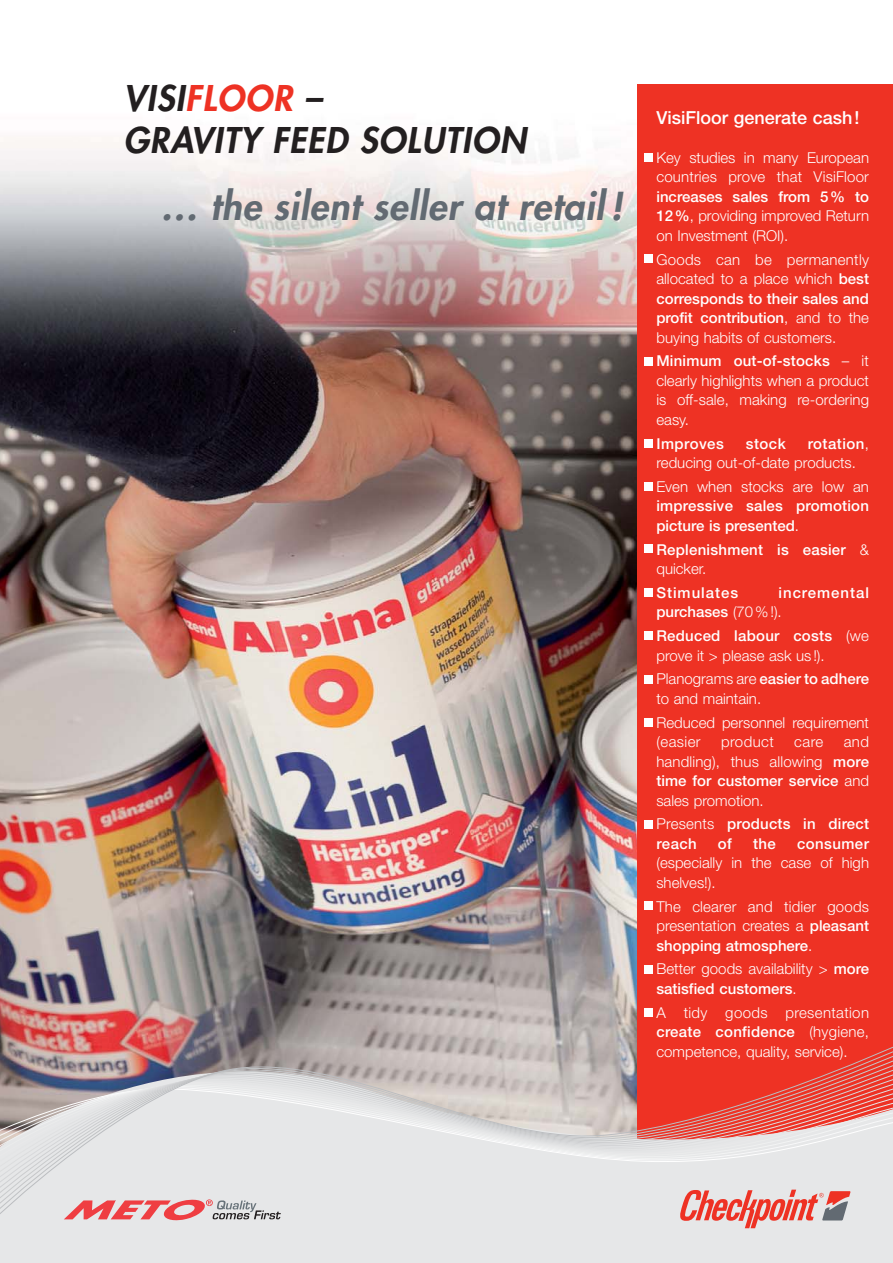
<style>
.page{position:relative;width:893px;height:1263px;background:#fff}
.page>*{position:absolute;margin:0;border:0;box-sizing:border-box;transform-origin:0 0}
.t1{font:italic 800 37.5px "Futura";letter-spacing:.02em;color:#626a72}
.t2{font:italic 800 34.5px/42px "Futura";letter-spacing:.03em;color:#231f20}
.t3{font:500 18px "Helvetica Neue";color:#fff}
.t4{font:300 15px/19.5px "Helvetica Neue";color:#fff}
.t5{font:500 15px/19.5px "Helvetica Neue";letter-spacing:.015em;color:#fff}
.t6{font:500 15px/19.5px "Helvetica Neue";letter-spacing:.055em;color:#fff}
.t7{font:500 15px "Helvetica Neue";letter-spacing:.065em;color:#fff}
.t8{font:300 15px "Helvetica Neue";letter-spacing:.03em;color:#fff}
.s1{color:#ee3224}
.s2{font-weight:500}
.s3{font-weight:300}
</style>
<div class="page">
<img style="left:0;top:84px;width:638px;height:938px">
<div style="left:638px;top:84px;width:255px;height:1179px;background:#ee3224"></div>
<div style="left:644px;top:153px;width:9px;height:9px;background:#fff"></div>
<div style="left:644px;top:255px;width:9px;height:8px;background:#fff"></div>
<div style="left:644px;top:357px;width:9px;height:8px;background:#fff"></div>
<div style="left:644px;top:439px;width:9px;height:8px;background:#fff"></div>
<div style="left:644px;top:482px;width:9px;height:9px;background:#fff"></div>
<div style="left:644px;top:544px;width:9px;height:9px;background:#fff"></div>
<div style="left:644px;top:588px;width:9px;height:9px;background:#fff"></div>
<div style="left:644px;top:631px;width:9px;height:9px;background:#fff"></div>
<div style="left:644px;top:675px;width:9px;height:8px;background:#fff"></div>
<div style="left:644px;top:718px;width:9px;height:8px;background:#fff"></div>
<div style="left:644px;top:820px;width:9px;height:8px;background:#fff"></div>
<div style="left:644px;top:901px;width:9px;height:9px;background:#fff"></div>
<div style="left:644px;top:965px;width:9px;height:8px;background:#fff"></div>
<div style="left:644px;top:1008px;width:9px;height:8px;background:#fff"></div>
<svg style="left:0;top:1022px;width:893px;height:241px;background:#dbc0bf"></svg>
<svg style="left:0;top:1041px;width:893px;height:185px;background:#d9bdbc"></svg>
<svg style="left:678px;top:1189px;width:173px;height:39px"></svg>
<svg style="left:64px;top:1199px;width:217px;height:21px;background:#dba1a3"></svg>
<h2 class="t2" style="left:123px;top:80px;width:404px">VISI<span class="s1">FLOOR</span> –<br>GRAVITY FEED SOLUTION</h2>
<h1 class="t1" style="left:161px;top:188px;width:464px">… the silent seller at retail !</h1>
<p class="t3" style="left:656px;top:111px;width:205px">VisiFloor generate cash !</p>
<p class="t4" style="left:656px;top:149px;width:214px">Key studies in many European countries prove that VisiFloor</p>
<p class="t4" style="left:656px;top:188px;width:214px;text-align:justify"><span class="s2">increases sales from 5 % to 12 %</span>, providing improved Return on Investment (ROI).</p>
<p class="t4" style="left:656px;top:251px;width:214px;text-align:justify">Goods can be permanently allocated to a place which <span class="s2">best corresponds to their sales and profit contribution</span>, and to the buying habits of customers.</p>
<p class="t4" style="left:656px;top:353px;width:214px;text-align:justify"><span class="s2">Minimum out-of-stocks</span> – it clearly highlights when a product is off-sale, making re-ordering easy.</p>
<p class="t5" style="left:656px;top:435px;width:69px">Improves</p>
<p class="t5" style="left:746px;top:435px;width:41px">stock</p>
<p class="t4" style="left:656px;top:435px;width:214px;text-indent:151px"><span class="s2">rotation</span>, reducing out-of-date products.</p>
<p class="t4" style="left:656px;top:478px;width:214px">Even when stocks are low an</p>
<p class="t5" style="left:656px;top:498px;width:214px">impressive sales promotion picture is presented<span class="s3">.</span></p>
<p class="t5" style="left:656px;top:541px;width:214px">Replenishment is easier <span class="s3">&amp; quicker.</span></p>
<p class="t7" style="left:656px;top:587px;width:83px">Stimulates</p>
<p class="t6" style="left:656px;top:584px;width:214px;text-indent:122px">incremental purchases <span class="s3">(70 % !).</span></p>
<p class="t4" style="left:656px;top:627px;width:214px"><span class="s2">Reduced labour costs</span> (we prove it &gt; please ask us !).</p>
<p class="t4" style="left:656px;top:671px;width:214px">Planograms are <span class="s2">easier to adhere </span>to and maintain.</p>
<p class="t4" style="left:656px;top:714px;width:214px">Reduced personnel requirement (easier</p>
<p class="t4" style="left:656px;top:733px;width:214px;text-align:justify;text-indent:187px">and handling), thus allowing <span class="s2">more time for customer service</span> and sales promotion.</p>
<p class="t5" style="left:656px;top:816px;width:214px"><span class="s3">Presents</span> products in direct reach</p>
<p class="t8" style="left:721px;top:736px;width:54px">product</p>
<p class="t4" style="left:794px;top:733px;width:31px">care</p>
<p class="t5" style="left:718px;top:835px;width:16px">of</p>
<p class="t5" style="left:753px;top:835px;width:24px">the</p>
<p class="t5" style="left:797px;top:835px;width:74px">consumer</p>
<p class="t4" style="left:656px;top:855px;width:214px">(especially in the case of high shelves!).</p>
<p class="t4" style="left:656px;top:898px;width:214px;text-align:justify">The clearer and tidier goods presentation creates a <span class="s2">pleasant shopping atmosphere</span>.</p>
<p class="t4" style="left:656px;top:961px;width:214px">Better goods availability &gt; <span class="s2">more satisfied customers</span>.</p>
<p class="t4" style="left:656px;top:1004px;width:214px;text-align:justify">A tidy goods presentation <span class="s2">create confidence</span> (hygiene, competence, quality, service).</p>
</div>
